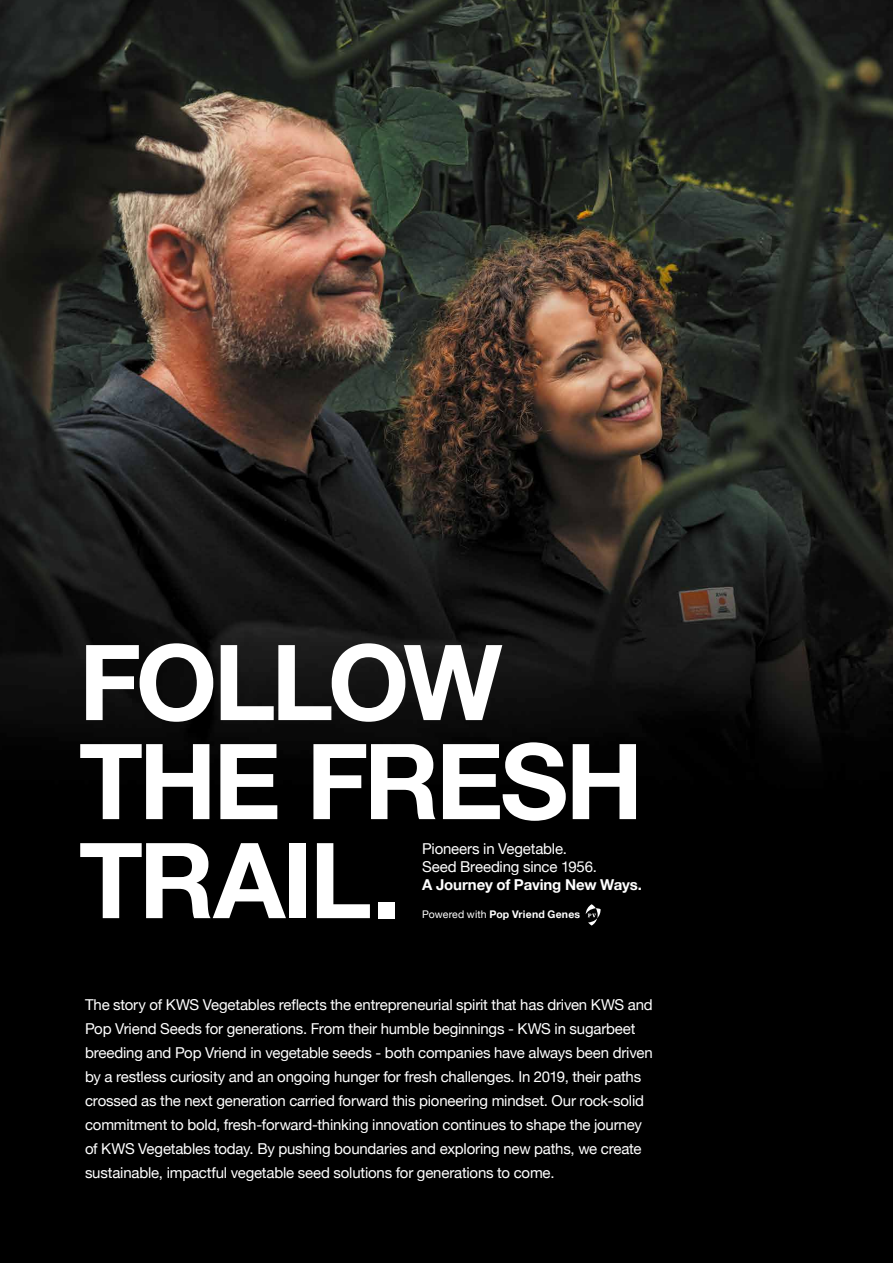
<style>
.page{position:relative;width:893px;height:1263px;background:#fff}
.page>*{position:absolute;margin:0;border:0;box-sizing:border-box;transform-origin:0 0}
.t1{font:700 105px/99px "Helvetica Neue";letter-spacing:-.035em;color:#fff}
.t2{font:15px/24px "Helvetica Neue";letter-spacing:-.015em;color:#fff}
.t3{font:700 15px "Helvetica Neue";letter-spacing:-.01em;color:#fff}
.t4{font:700 10.5px "Helvetica Neue";letter-spacing:.015em;color:#fff}
.s1{font-weight:400}
</style>
<div class="page">
<img style="left:0;top:0;width:893px;height:1263px">
<svg style="left:586px;top:904px;width:15px;height:21px"></svg>
<h1 class="t1" style="left:79px;top:636px;width:566px">FOLLOW<br>THE FRESH<br>TRAIL.</h1>
<p class="t2" style="left:422px;top:841px;width:176px;line-height:18px">Pioneers in Vegetable.<br>Seed Breeding since 1956.</p>
<p class="t3" style="left:422px;top:873px;width:221px">A Journey of Paving New Ways.</p>
<p class="t4" style="left:422px;top:906px;width:159px"><span class="s1">Powered with</span> Pop Vriend Genes</p>
<p class="t2" style="left:85px;top:993px;width:569px">The story of KWS Vegetables reflects the entrepreneurial spirit that has driven KWS and Pop Vriend Seeds for generations. From their humble beginnings - KWS in sugarbeet breeding and Pop Vriend in vegetable seeds - both companies have always been driven by a restless curiosity and an ongoing hunger for fresh challenges. In 2019, their paths crossed as the next generation carried forward this pioneering mindset. Our rock-solid commitment to bold, fresh-forward-thinking innovation continues to shape the journey of KWS Vegetables today. By pushing boundaries and exploring new paths, we create sustainable, impactful vegetable seed solutions for generations to come.</p>
</div>
